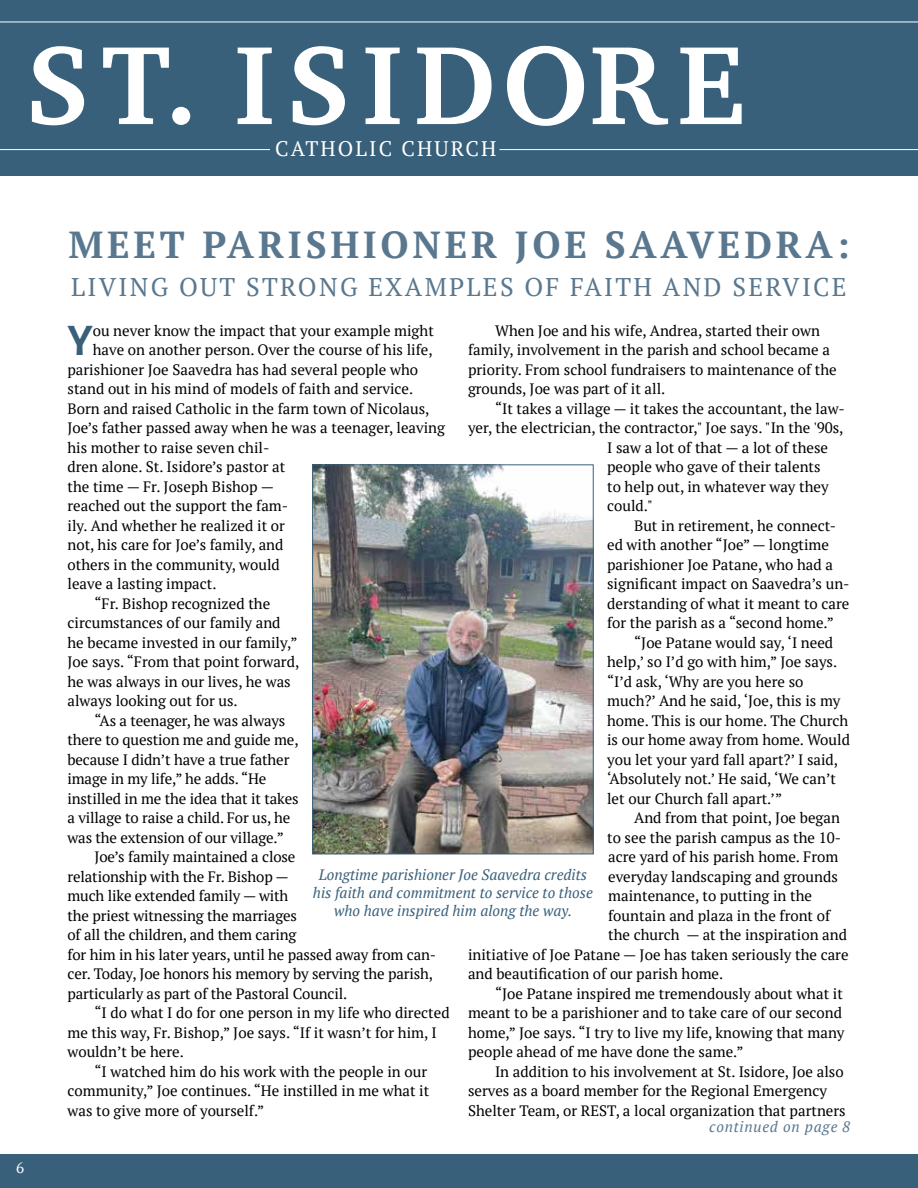
<style>
.page{position:relative;width:918px;height:1188px;background:#fff}
.page>*{position:absolute;margin:0;border:0;box-sizing:border-box;transform-origin:0 0}
.t1{font:700 114px "Charter";letter-spacing:.1em;color:#fff}
.t2{font:700 45.3px "Alegreya Sans";color:#39607a}
.t3{font:700 37.5px "PT Serif";letter-spacing:.1em;color:#59778e}
.t4{font:25.5px "PT Serif";letter-spacing:.09em;color:#59778e}
.t5{font:21px "PT Serif";letter-spacing:.1em;color:#fff}
.t6{font:15px/19.5px "PT Serif";color:#000}
.t7{font:italic 15px/18px "PT Serif";color:#39607a;text-align:center}
.t8{font:italic 15px "PT Serif";letter-spacing:.05em;color:#59778e}
.t9{font:15px "PT Serif";color:#fff}
</style>
<div class="page">
<div style="left:0;top:1154px;width:918px;height:34px;background:#39607a"></div>
<div style="left:0;top:0;width:918px;height:176px;background:#39607a"></div>
<hr style="left:0;top:22px;width:918px;height:1px;background:#fff">
<hr style="left:0;top:149px;width:270px;height:1px;background:#fff">
<hr style="left:500px;top:149px;width:418px;height:1px;background:#fff">
<img style="left:314px;top:466px;width:278px;height:386px">
<div style="left:312px;top:464px;width:282px;height:390px;border:1px solid #39607a"></div>
<h1 class="t1" style="left:25px;top:-13px;width:721px">ST. ISIDORE</h1>
<h3 class="t5" style="left:275px;top:135px;width:223px">CATHOLIC CHURCH</h3>
<p class="t9" style="left:16px;top:1158px;width:9px">6</p>
<h3 class="t3" style="left:68px;top:221px;width:783px">MEET PARISHIONER JOE SAAVEDRA:</h3>
<h3 class="t4" style="left:71px;top:270px;width:777px">LIVING OUT STRONG EXAMPLES OF FAITH AND SERVICE</h3>
<h2 class="t2" style="left:68px;top:307px;width:27px">Y</h2>
<p class="t6" style="left:93px;top:320px;width:343px">ou never know the impact that your example might</p>
<p class="t6" style="left:468px;top:320px;width:370px;text-indent:27px">When Joe and his wife, Andrea, started their own family, involvement in the parish and school became a priority. From school fundraisers to maintenance of the grounds, Joe was part of it all.</p>
<p class="t6" style="left:495px;top:398px;width:351px">“It takes a village — it takes the accountant, the law-</p>
<p class="t6" style="left:468px;top:418px;width:377px">yer, the electrician, the contractor," Joe says. "In the '90s,</p>
<p class="t6" style="left:607px;top:437px;width:223px">I saw a lot of that — a lot of these</p>
<p class="t6" style="left:607px;top:457px;width:215px">people who gave of their talents</p>
<p class="t6" style="left:607px;top:476px;width:223px">to help out, in whatever way they</p>
<p class="t6" style="left:607px;top:496px;width:47px">could."</p>
<p class="t6" style="left:634px;top:515px;width:204px">But in retirement, he connect-</p>
<p class="t6" style="left:607px;top:535px;width:223px">ed with another “Joe” — longtime</p>
<p class="t6" style="left:607px;top:554px;width:227px">parishioner Joe Patane, who had a</p>
<p class="t6" style="left:607px;top:574px;width:244px">significant impact on Saavedra’s un-</p>
<p class="t6" style="left:607px;top:593px;width:244px">derstanding of what it meant to care</p>
<p class="t6" style="left:607px;top:613px;width:228px">for the parish as a “second home.”</p>
<p class="t6" style="left:634px;top:632px;width:201px">“Joe Patane would say, ‘I need</p>
<p class="t6" style="left:607px;top:652px;width:232px">help,’ so I’d go with him,” Joe says.</p>
<p class="t6" style="left:607px;top:671px;width:198px">“I’d ask, ‘Why are you here so</p>
<p class="t6" style="left:607px;top:691px;width:235px">much?’ And he said, ‘Joe, this is my</p>
<p class="t6" style="left:607px;top:710px;width:243px">home. This is our home. The Church</p>
<p class="t6" style="left:607px;top:730px;width:244px">is our home away from home. Would</p>
<p class="t6" style="left:607px;top:749px;width:233px">you let your yard fall apart?’ I said,</p>
<p class="t6" style="left:607px;top:769px;width:230px">‘Absolutely not.’ He said, ‘We can’t</p>
<p class="t6" style="left:607px;top:788px;width:176px">let our Church fall apart.’”</p>
<p class="t6" style="left:634px;top:808px;width:207px">And from that point, Joe began</p>
<p class="t6" style="left:607px;top:827px;width:235px">to see the parish campus as the 10-</p>
<p class="t6" style="left:608px;top:847px;width:232px">acre yard of his parish home. From</p>
<p class="t6" style="left:608px;top:866px;width:231px">everyday landscaping and grounds</p>
<p class="t6" style="left:608px;top:886px;width:205px">maintenance, to putting in the</p>
<p class="t6" style="left:608px;top:905px;width:224px">fountain and plaza in the front of</p>
<p class="t6" style="left:608px;top:925px;width:240px">the church — at the inspiration and</p>
<p class="t6" style="left:468px;top:944px;width:382px">initiative of Joe Patane — Joe has taken seriously the care</p>
<p class="t6" style="left:468px;top:964px;width:257px">and beautification of our parish home.</p>
<p class="t6" style="left:495px;top:983px;width:349px">“Joe Patane inspired me tremendously about what it</p>
<p class="t6" style="left:468px;top:1003px;width:376px">meant to be a parishioner and to take care of our second</p>
<p class="t6" style="left:468px;top:1022px;width:378px">home,” Joe says. “I try to live my life, knowing that many</p>
<p class="t6" style="left:468px;top:1042px;width:277px">people ahead of me have done the same.”</p>
<p class="t6" style="left:495px;top:1061px;width:350px">In addition to his involvement at St. Isidore, Joe also</p>
<p class="t6" style="left:468px;top:1081px;width:361px">serves as a board member for the Regional Emergency</p>
<p class="t6" style="left:468px;top:1100px;width:379px">Shelter Team, or REST, a local organization that partners</p>
<p class="t6" style="left:93px;top:340px;width:341px">have on another person. Over the course of his life,</p>
<p class="t6" style="left:68px;top:359px;width:352px">parishioner Joe Saavedra has had several people who</p>
<p class="t6" style="left:68px;top:379px;width:347px">stand out in his mind of models of faith and service.</p>
<p class="t6" style="left:68px;top:398px;width:364px">Born and raised Catholic in the farm town of Nicolaus,</p>
<p class="t6" style="left:68px;top:418px;width:379px">Joe’s father passed away when he was a teenager, leaving</p>
<p class="t6" style="left:68px;top:437px;width:204px">his mother to raise seven chil-</p>
<p class="t6" style="left:68px;top:457px;width:219px">dren alone. St. Isidore’s pastor at</p>
<p class="t6" style="left:68px;top:476px;width:208px">the time — Fr. Joseph Bishop —</p>
<p class="t6" style="left:68px;top:496px;width:222px">reached out the support the fam-</p>
<p class="t6" style="left:68px;top:515px;width:219px">ily. And whether he realized it or</p>
<p class="t6" style="left:68px;top:535px;width:218px">not, his care for Joe’s family, and</p>
<p class="t6" style="left:68px;top:554px;width:214px">others in the community, would</p>
<p class="t6" style="left:68px;top:574px;width:151px">leave a lasting impact.</p>
<p class="t6" style="left:95px;top:593px;width:177px">“Fr. Bishop recognized the</p>
<p class="t6" style="left:68px;top:613px;width:215px">circumstances of our family and</p>
<p class="t6" style="left:68px;top:632px;width:232px">he became invested in our family,”</p>
<p class="t6" style="left:68px;top:652px;width:233px">Joe says. “From that point forward,</p>
<p class="t6" style="left:68px;top:671px;width:225px">he was always in our lives, he was</p>
<p class="t6" style="left:68px;top:691px;width:172px">always looking out for us.</p>
<p class="t6" style="left:95px;top:710px;width:192px">“As a teenager, he was always</p>
<p class="t6" style="left:68px;top:730px;width:233px">there to question me and guide me,</p>
<p class="t6" style="left:68px;top:749px;width:223px">because I didn’t have a true father</p>
<p class="t6" style="left:68px;top:769px;width:200px">image in my life,” he adds. “He</p>
<p class="t6" style="left:68px;top:788px;width:233px">instilled in me the idea that it takes</p>
<p class="t6" style="left:68px;top:808px;width:224px">a village to raise a child. For us, he</p>
<p class="t6" style="left:68px;top:827px;width:218px">was the extension of our village.”</p>
<p class="t6" style="left:95px;top:847px;width:202px">Joe’s family maintained a close</p>
<p class="t6" style="left:68px;top:866px;width:223px">relationship with the Fr. Bishop —</p>
<p class="t6" style="left:68px;top:886px;width:222px">much like extended family — with</p>
<p class="t6" style="left:68px;top:905px;width:231px">the priest witnessing the marriages</p>
<p class="t6" style="left:68px;top:925px;width:230px">of all the children, and them caring</p>
<p class="t6" style="left:68px;top:944px;width:370px">for him in his later years, until he passed away from can-</p>
<p class="t6" style="left:68px;top:964px;width:367px">cer. Today, Joe honors his memory by serving the parish,</p>
<p class="t6" style="left:68px;top:983px;width:281px">particularly as part of the Pastoral Council.</p>
<p class="t6" style="left:95px;top:1003px;width:357px">“I do what I do for one person in my life who directed</p>
<p class="t6" style="left:68px;top:1022px;width:371px">me this way, Fr. Bishop,” Joe says. “If it wasn’t for him, I</p>
<p class="t6" style="left:68px;top:1042px;width:118px">wouldn’t be here.</p>
<p class="t6" style="left:95px;top:1061px;width:334px">“I watched him do his work with the people in our</p>
<p class="t6" style="left:68px;top:1081px;width:363px">community,” Joe continues. “He instilled in me what it</p>
<p class="t6" style="left:68px;top:1100px;width:198px">was to give more of yourself.”</p>
<p class="t7" style="left:313px;top:865px;width:281px">Longtime parishioner Joe Saavedra credits his faith and commitment to service to those who have inspired him along the way.</p>
<p class="t8" style="left:709px;top:1117px;width:143px">continued on page 8</p>
</div>
